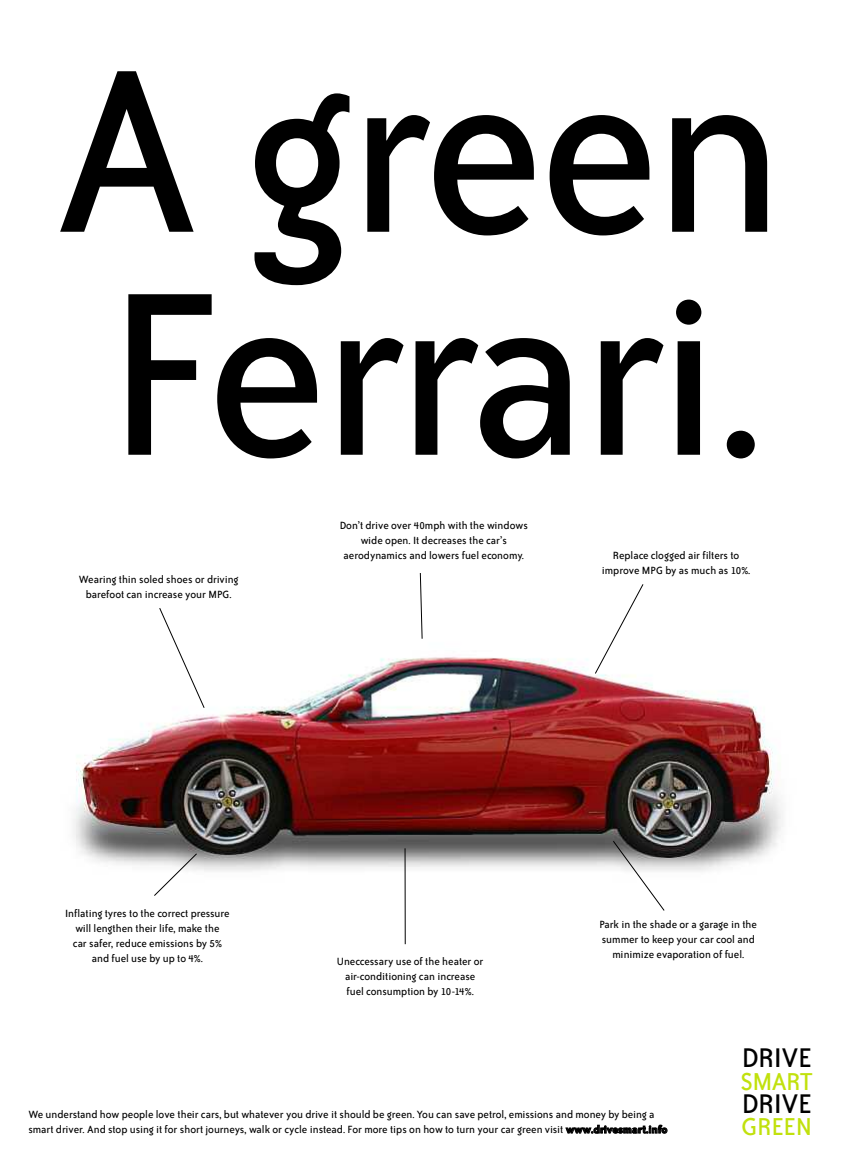
<style>
.page{position:relative;width:842px;height:1163px;background:#fff}
.page>*{position:absolute;margin:0;border:0;box-sizing:border-box;transform-origin:0 0}
.t1{font:266.9px/222.9px "Bailey Sans ITC";letter-spacing:-.035em;color:#000}
.t2{font:31px "Bailey Sans ITC";letter-spacing:-.02em;color:#000}
.t3{font:28.1px "Bailey Sans ITC";letter-spacing:-.02em;color:#c1e10d}
.t4{font:12px/15px "Bailey Sans ITC";color:#000;text-align:center}
.s1{font-weight:700}
</style>
<div class="page">
<img style="left:73px;top:656px;width:710px;height:215px">
<svg style="left:153px;top:852px;width:45px;height:44px"></svg>
<svg style="left:612px;top:839px;width:53px;height:72px"></svg>
<svg style="left:594px;top:584px;width:50px;height:90px"></svg>
<svg style="left:419px;top:573px;width:4px;height:66px"></svg>
<hr style="left:404px;top:848px;width:2px;height:96px;background:#000">
<svg style="left:158px;top:608px;width:47px;height:101px"></svg>
<h1 class="t1" style="left:52px;top:57px;width:734px">A green<br>Ferrari.</h1>
<p class="t4" style="left:79px;top:572px;width:161px">Wearing thin soled shoes or driving barefoot can increase your MPG.</p>
<p class="t4" style="left:340px;top:518px;width:190px">Don’t drive over 40mph with the windows wide open. It decreases the car’s aerodynamics and lowers fuel economy.</p>
<p class="t4" style="left:602px;top:548px;width:150px">Replace clogged air filters to improve MPG by as much as 10%.</p>
<p class="t4" style="left:65px;top:906px;width:166px">Inflating tyres to the correct pressure will lengthen their life, make the<br>car safer, reduce emissions by 5% and fuel use by up to 4%.</p>
<p class="t4" style="left:600px;top:917px;width:159px">Park in the shade or a garage in the summer to keep your car cool and minimize evaporation of fuel.</p>
<p class="t4" style="left:337px;top:954px;width:148px">Uneccessary use of the heater or air-conditioning can increase fuel consumption by 10-14%.</p>
<p class="t4" style="left:28px;top:1107px;width:640px;text-align:left">We understand how people love their cars, but whatever you drive it should be green. You can save petrol, emissions and money by being a smart driver. And stop using it for short journeys, walk or cycle instead. For more tips on how to turn your car green visit <span class="s1">www.drivesmart.info</span></p>
<h2 class="t2" style="left:742px;top:1046px;width:72px">DRIVE</h2>
<h3 class="t3" style="left:740px;top:1071px;width:74px">SMART</h3>
<h2 class="t2" style="left:742px;top:1091px;width:72px">DRIVE</h2>
<h3 class="t3" style="left:741px;top:1116px;width:72px">GREEN</h3>
</div>
